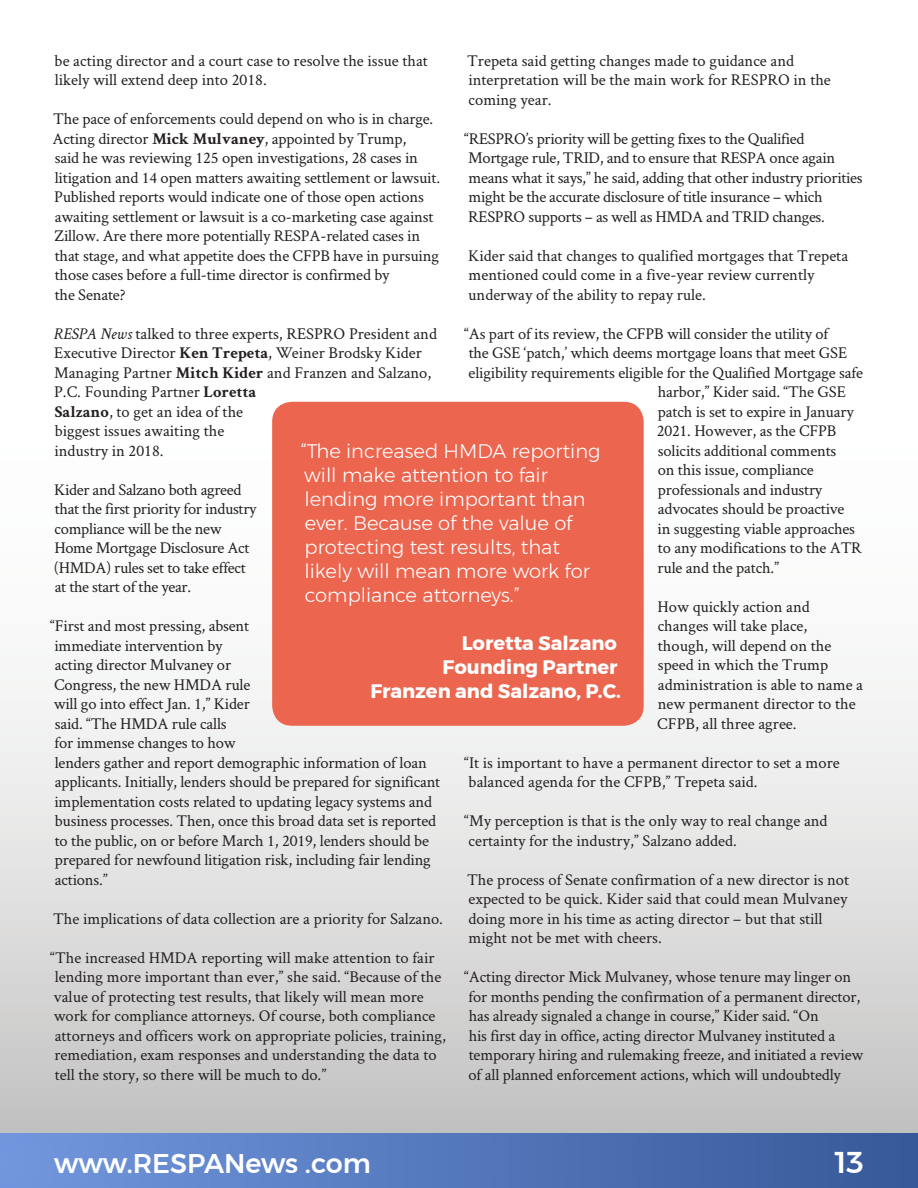
<style>
.page{position:relative;width:918px;height:1188px;background:#fff}
.page>*{position:absolute;margin:0;border:0;box-sizing:border-box;transform-origin:0 0}
.t1{font:500 30px "Montserrat";color:#fff}
.t2{font:500 27px "Montserrat";color:#fff}
.Paragraph_Style_1{font:300 19.5px/24px "Montserrat";color:#fff}
.Paragraph_Style_1-2{font:700 19.5px "Montserrat";color:#fff}
.Paragraph_Style_1-3{font:16.5px/19.5px "Crimson Text";letter-spacing:-.01em;color:#231f20}
.s1{font-weight:700}
.s2{font-style:italic}
</style>
<div class="page">
<div style="left:0;top:343px;width:917px;height:844px;background:linear-gradient(to bottom,#fff,#c7c7c6)"></div>
<div style="left:0;top:1133px;width:918px;height:55px;background:linear-gradient(to right,#7297de,#375999)"></div>
<div style="left:272px;top:402px;width:372px;height:324px;background:#eb654f;border-radius:20px"></div>
<p class="Paragraph_Style_1-3" style="left:55px;top:50px;width:375px">be acting director and a court case to resolve the issue that likely will extend deep into 2018.</p>
<p class="Paragraph_Style_1-3" style="left:53px;top:108px;width:389px">The pace of enforcements could depend on who is in charge.<br>Acting director <span class="s1">Mick Mulvaney</span>, appointed by Trump,<br>said he was reviewing 125 open investigations, 28 cases in litigation and 14 open matters awaiting settlement or lawsuit.<br>Published reports would indicate one of those open actions awaiting settlement or lawsuit is a co-marketing case against Zillow. Are there more potentially RESPA-related cases in that stage, and what appetite does the CFPB have in pursuing those cases before a full-time director is confirmed by<br>the Senate?</p>
<p class="Paragraph_Style_1-3" style="left:54px;top:323px;width:385px"><span class="s2">RESPA News</span> talked to three experts, RESPRO President and Executive Director <span class="s1">Ken Trepeta</span>, Weiner Brodsky Kider Managing Partner <span class="s1">Mitch Kider</span> and Franzen and Salzano, P.C. Founding Partner <span class="s1">Loretta<br>Salzano</span>, to get an idea of the<br>biggest issues awaiting the<br>industry in 2018.</p>
<p class="Paragraph_Style_1-3" style="left:54px;top:479px;width:204px">Kider and Salzano both agreed that the first priority for industry compliance will be the new<br>Home Mortgage Disclosure Act (HMDA) rules set to take effect at the start of the year.</p>
<p class="Paragraph_Style_1-3" style="left:50px;top:616px;width:392px">“First and most pressing, absent<br>immediate intervention by<br>acting director Mulvaney or<br>Congress, the new HMDA rule<br>will go into effect Jan. 1,” Kider<br>said. “The HMDA rule calls<br>for immense changes to how<br>lenders gather and report demographic information of loan applicants. Initially, lenders should be prepared for significant implementation costs related to updating legacy systems and business processes. Then, once this broad data set is reported to the public, on or before March 1, 2019, lenders should be prepared for newfound litigation risk, including fair lending actions.”</p>
<p class="Paragraph_Style_1-3" style="left:53px;top:908px;width:391px">The implications of data collection are a priority for Salzano.</p>
<p class="Paragraph_Style_1-3" style="left:50px;top:947px;width:397px">“The increased HMDA reporting will make attention to fair lending more important than ever,” she said. “Because of the value of protecting test results, that likely will mean more work for compliance attorneys. Of course, both compliance attorneys and officers work on appropriate policies, training, remediation, exam responses and understanding the data to tell the story, so there will be much to do.”</p>
<p class="Paragraph_Style_1-3" style="left:467px;top:50px;width:365px">Trepeta said getting changes made to guidance and interpretation will be the main work for RESPRO in the coming year.</p>
<p class="Paragraph_Style_1-3" style="left:464px;top:128px;width:400px">“RESPRO’s priority will be getting fixes to the Qualified Mortgage rule, TRID, and to ensure that RESPA once again means what it says,” he said, adding that other industry priorities might be the accurate disclosure of title insurance – which RESPRO supports – as well as HMDA and TRID changes.</p>
<p class="Paragraph_Style_1-3" style="left:468px;top:245px;width:381px">Kider said that changes to qualified mortgages that Trepeta mentioned could come in a five-year review currently underway of the ability to repay rule.</p>
<p class="Paragraph_Style_1-3" style="left:464px;top:323px;width:366px">“As part of its review, the CFPB will consider the utility of</p>
<p class="Paragraph_Style_1-3" style="left:469px;top:343px;width:380px">the GSE ‘patch,’ which deems mortgage loans that meet GSE</p>
<p class="Paragraph_Style_1-3" style="left:469px;top:362px;width:396px">eligibility requirements eligible for the Qualified Mortgage safe</p>
<p class="Paragraph_Style_1-3" style="left:658px;top:382px;width:189px">harbor,” Kider said. “The GSE</p>
<p class="Paragraph_Style_1-3" style="left:658px;top:401px;width:197px">patch is set to expire in January</p>
<p class="Paragraph_Style_1-3" style="left:657px;top:421px;width:181px">2021. However, as the CFPB</p>
<p class="Paragraph_Style_1-3" style="left:658px;top:440px;width:180px">solicits additional comments</p>
<p class="Paragraph_Style_1-3" style="left:658px;top:460px;width:158px">on this issue, compliance</p>
<p class="Paragraph_Style_1-3" style="left:658px;top:479px;width:166px">professionals and industry</p>
<p class="Paragraph_Style_1-3" style="left:658px;top:499px;width:188px">advocates should be proactive</p>
<p class="Paragraph_Style_1-3" style="left:658px;top:518px;width:199px">in suggesting viable approaches</p>
<p class="Paragraph_Style_1-3" style="left:658px;top:538px;width:206px">to any modifications to the ATR</p>
<p class="Paragraph_Style_1-3" style="left:658px;top:557px;width:123px">rule and the patch.”</p>
<p class="Paragraph_Style_1-3" style="left:657px;top:596px;width:207px">How quickly action and changes will take place,<br>though, will depend on the speed in which the Trump administration is able to name a new permanent director to the<br>CFPB, all three agree.</p>
<p class="Paragraph_Style_1-3" style="left:464px;top:752px;width:377px">“It is important to have a permanent director to set a more balanced agenda for the CFPB,” Trepeta said.</p>
<p class="Paragraph_Style_1-3" style="left:464px;top:811px;width:365px">“My perception is that is the only way to real change and certainty for the industry,” Salzano added.</p>
<p class="Paragraph_Style_1-3" style="left:467px;top:869px;width:384px">The process of Senate confirmation of a new director is not expected to be quick. Kider said that could mean Mulvaney doing more in his time as acting director – but that still might not be met with cheers.</p>
<p class="Paragraph_Style_1-3" style="left:464px;top:967px;width:401px">“Acting director Mick Mulvaney, whose tenure may linger on for months pending the confirmation of a permanent director, has already signaled a change in course,” Kider said. “On<br>his first day in office, acting director Mulvaney instituted a temporary hiring and rulemaking freeze, and initiated a review of all planned enforcement actions, which will undoubtedly</p>
<p class="Paragraph_Style_1" style="left:301px;top:439px;width:301px">“The increased HMDA reporting will make attention to fair lending more important than ever. Because of the value of protecting test results, that likely will mean more work for compliance attorneys.”</p>
<p class="Paragraph_Style_1-2" style="left:462px;top:627px;width:157px">Loretta Salzano</p>
<p class="Paragraph_Style_1-2" style="left:443px;top:651px;width:177px">Founding Partner</p>
<p class="Paragraph_Style_1-2" style="left:370px;top:675px;width:252px">Franzen and Salzano, P.C.</p>
<p class="t2" style="left:54px;top:1142px;width:318px">www.RESPANews .com</p>
<p class="t1" style="left:835px;top:1139px;width:31px">13</p>
</div>
